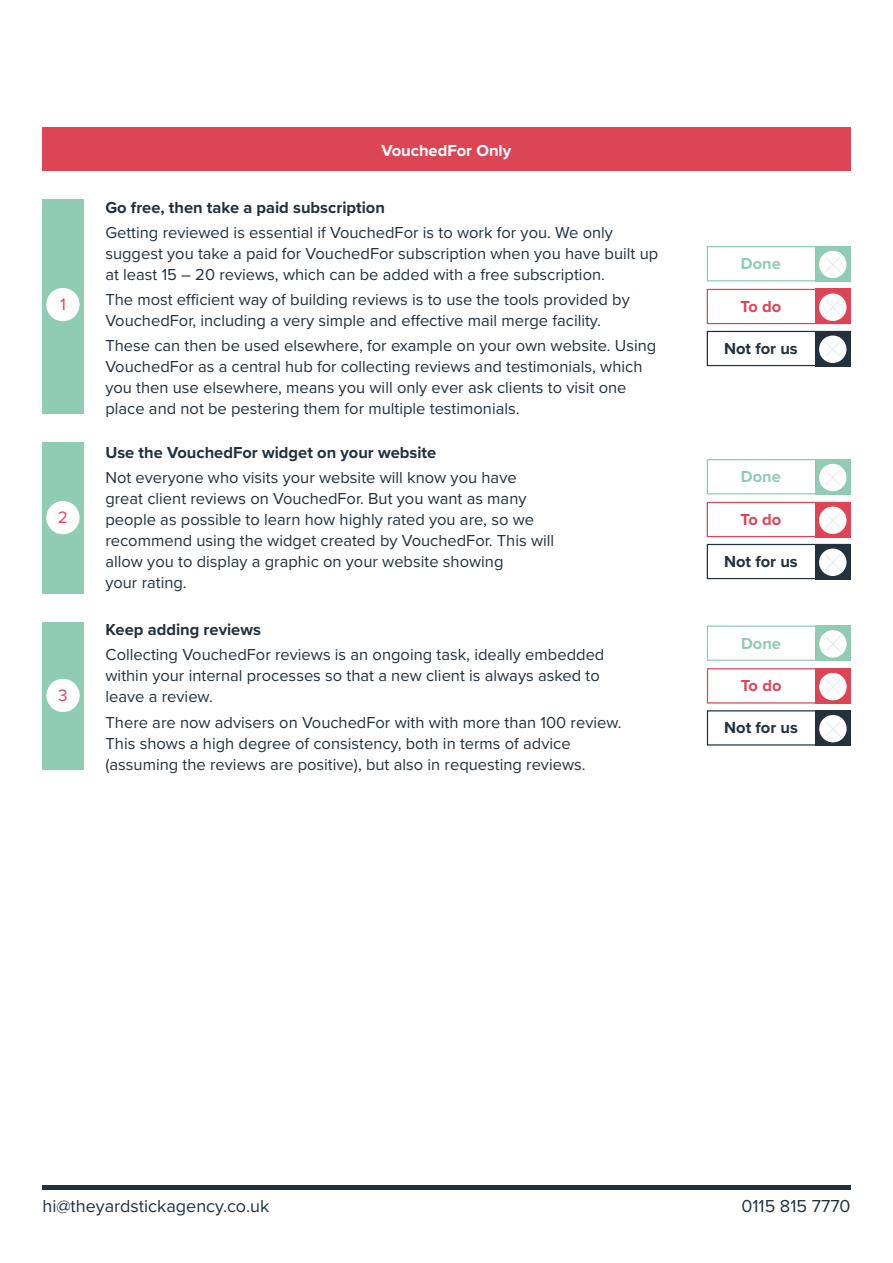
<style>
.page{position:relative;width:893px;height:1263px;background:#fff}
.page>*{position:absolute;margin:0;border:0;box-sizing:border-box;transform-origin:0 0}
.t1{font:18px "Proxima Nova";color:#23313d}
.t2{font:17.1px "Proxima Nova";color:#dd4557}
.t3{font:16.5px/21px "Proxima Nova";color:#23313d}
.t4{font:700 16.5px "Proxima Nova";color:#23313d}
.t5{font:700 16.5px "Proxima Nova";color:#fff}
.t6{font:700 16.5px "Proxima Nova";color:#90cbb3}
.t7{font:700 16.5px "Proxima Nova";letter-spacing:-.05em;color:#dd4557}
</style>
<div class="page">
<div style="left:815px;top:625px;width:36px;height:36px;background:#90cbb3"></div>
<div style="left:819px;top:630px;width:28px;height:28px;background:#fff;border-radius:50%"></div>
<svg style="left:826px;top:637px;width:14px;height:14px"></svg>
<div style="left:815px;top:668px;width:36px;height:35px;background:#dd4557"></div>
<div style="left:819px;top:673px;width:28px;height:27px;background:#fff;border-radius:50%"></div>
<svg style="left:826px;top:679px;width:14px;height:15px"></svg>
<div style="left:815px;top:710px;width:36px;height:35px;background:#23313d"></div>
<div style="left:819px;top:715px;width:28px;height:27px;background:#fff;border-radius:50%"></div>
<svg style="left:826px;top:721px;width:14px;height:15px"></svg>
<div style="left:707px;top:710px;width:144px;height:35px;border:1px solid #23313d"></div>
<div style="left:707px;top:668px;width:144px;height:35px;border:1px solid #dd4557"></div>
<div style="left:707px;top:625px;width:144px;height:36px;border:1px solid #90cbb3"></div>
<div style="left:43px;top:622px;width:41px;height:148px;background:#90cbb3"></div>
<div style="left:46px;top:679px;width:34px;height:33px;background:#fff;border-radius:50%"></div>
<hr style="left:43px;top:1185px;width:808px;height:4px;background:#23313d">
<div style="left:815px;top:459px;width:35px;height:35px;background:#90cbb3"></div>
<div style="left:819px;top:464px;width:27px;height:27px;background:#fff;border-radius:50%"></div>
<svg style="left:825px;top:470px;width:15px;height:15px"></svg>
<div style="left:815px;top:502px;width:35px;height:35px;background:#dd4557"></div>
<div style="left:819px;top:507px;width:27px;height:27px;background:#fff;border-radius:50%"></div>
<svg style="left:825px;top:513px;width:15px;height:15px"></svg>
<div style="left:815px;top:544px;width:35px;height:35px;background:#23313d"></div>
<div style="left:819px;top:549px;width:27px;height:27px;background:#fff;border-radius:50%"></div>
<svg style="left:825px;top:555px;width:15px;height:15px"></svg>
<div style="left:707px;top:544px;width:143px;height:35px;border:1px solid #23313d"></div>
<div style="left:707px;top:502px;width:143px;height:35px;border:1px solid #dd4557"></div>
<div style="left:707px;top:459px;width:143px;height:35px;border:1px solid #90cbb3"></div>
<div style="left:42px;top:443px;width:41px;height:151px;background:#90cbb3"></div>
<div style="left:46px;top:501px;width:34px;height:33px;background:#fff;border-radius:50%"></div>
<div style="left:815px;top:246px;width:35px;height:35px;background:#90cbb3"></div>
<div style="left:819px;top:251px;width:27px;height:27px;background:#fff;border-radius:50%"></div>
<svg style="left:825px;top:257px;width:15px;height:15px"></svg>
<div style="left:815px;top:289px;width:35px;height:35px;background:#dd4557"></div>
<div style="left:819px;top:294px;width:27px;height:27px;background:#fff;border-radius:50%"></div>
<svg style="left:825px;top:300px;width:15px;height:15px"></svg>
<div style="left:815px;top:331px;width:35px;height:35px;background:#23313d"></div>
<div style="left:819px;top:336px;width:27px;height:27px;background:#fff;border-radius:50%"></div>
<svg style="left:825px;top:342px;width:15px;height:15px"></svg>
<div style="left:707px;top:331px;width:143px;height:35px;border:1px solid #23313d"></div>
<div style="left:707px;top:289px;width:143px;height:35px;border:1px solid #dd4557"></div>
<div style="left:707px;top:246px;width:143px;height:35px;border:1px solid #90cbb3"></div>
<div style="left:42px;top:200px;width:41px;height:214px;background:#90cbb3"></div>
<div style="left:46px;top:288px;width:34px;height:33px;background:#fff;border-radius:50%"></div>
<div style="left:42px;top:128px;width:809px;height:43px;background:#dd4557"></div>
<p class="t2" style="left:60px;top:292px;width:7px">1</p>
<p class="t2" style="left:58px;top:505px;width:12px">2</p>
<p class="t2" style="left:58px;top:682px;width:11px">3</p>
<p class="t5" style="left:381px;top:138px;width:131px">VouchedFor Only</p>
<p class="t4" style="left:105px;top:195px;width:281px">Go free, then take a paid subscription</p>
<p class="t3" style="left:105px;top:221px;width:554px">Getting reviewed is essential if VouchedFor is to work for you. We only suggest you take a paid for VouchedFor subscription when you have built up at least 15 – 20 reviews, which can be added with a free subscription.</p>
<p class="t3" style="left:105px;top:288px;width:526px">The most efficient way of building reviews is to use the tools provided by<br>VouchedFor, including a very simple and effective mail merge facility.</p>
<p class="t3" style="left:105px;top:335px;width:552px">These can then be used elsewhere, for example on your own website. Using VouchedFor as a central hub for collecting reviews and testimonials, which you then use elsewhere, means you will only ever ask clients to visit one place and not be pestering them for multiple testimonials.</p>
<p class="t4" style="left:105px;top:440px;width:332px">Use the VouchedFor widget on your website</p>
<p class="t3" style="left:105px;top:466px;width:450px">Not everyone who visits your website will know you have great client reviews on VouchedFor. But you want as many people as possible to learn how highly rated you are, so we recommend using the widget created by VouchedFor. This will allow you to display a graphic on your website showing<br>your rating.</p>
<p class="t4" style="left:106px;top:617px;width:157px">Keep adding reviews</p>
<p class="t3" style="left:106px;top:644px;width:500px">Collecting VouchedFor reviews is an ongoing task, ideally embedded within your internal processes so that a new client is always asked to leave a review.</p>
<p class="t3" style="left:106px;top:711px;width:518px">There are now advisers on VouchedFor with with more than 100 review.<br>This shows a high degree of consistency, both in terms of advice (assuming the reviews are positive), but also in requesting reviews.</p>
<p class="t6" style="left:741px;top:252px;width:41px">Done</p>
<p class="t7" style="left:740px;top:294px;width:42px">To do</p>
<p class="t4" style="left:724px;top:336px;width:75px">Not for us</p>
<p class="t6" style="left:741px;top:465px;width:41px">Done</p>
<p class="t7" style="left:740px;top:507px;width:42px">To do</p>
<p class="t4" style="left:724px;top:549px;width:75px">Not for us</p>
<p class="t6" style="left:741px;top:631px;width:41px">Done</p>
<p class="t7" style="left:741px;top:673px;width:42px">To do</p>
<p class="t4" style="left:724px;top:715px;width:75px">Not for us</p>
<p class="t1" style="left:43px;top:1193px;width:228px">hi@theyardstickagency.co.uk</p>
<p class="t1" style="left:741px;top:1193px;width:111px">0115 815 7770</p>
</div>
